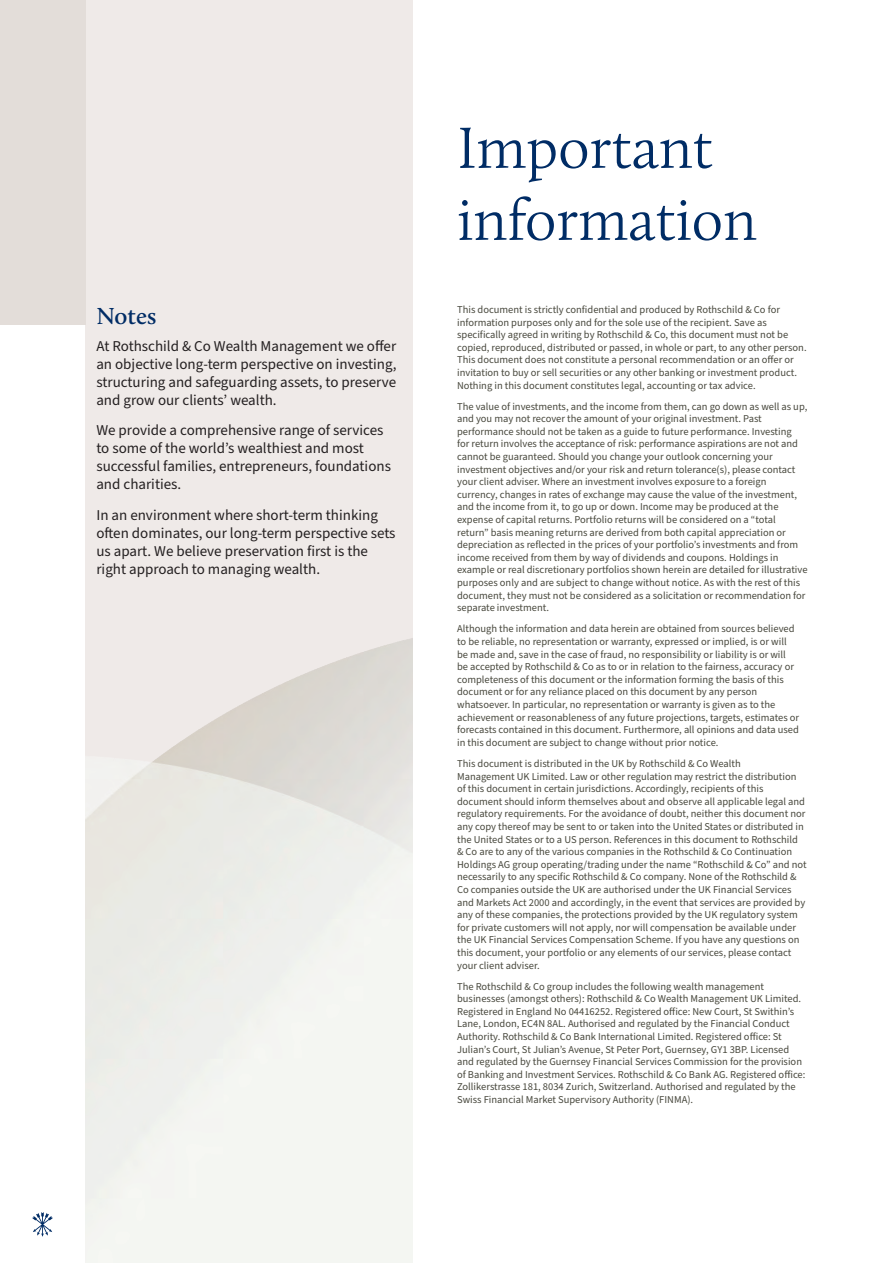
<style>
.page{position:relative;width:893px;height:1263px;background:#fff}
.page>*{position:absolute;margin:0;border:0;box-sizing:border-box;transform-origin:0 0}
.t1{font:300 60px/72px "Calluna";color:#002c65}
.t2{font:600 24px "Calluna";color:#002c65}
.t3{font:15px/18px "Source Sans Pro";color:#231f20}
.t4{font:10.5px/12.6px "Source Sans Pro";color:#48483d}
</style>
<div class="page">
<div style="left:85px;top:0;width:327px;height:1263px;background:#efeae8"></div>
<img style="left:85px;top:638px;width:327px;height:625px">
<div style="left:0;top:0;width:85px;height:324px;background:#e3ddd9"></div>
<svg style="left:32px;top:1212px;width:21px;height:25px"></svg>
<h2 class="t2" style="left:96px;top:301px;width:61px">Notes</h2>
<h3 class="t3" style="left:96px;top:337px;width:302px;text-align:justify">At Rothschild &amp; Co Wealth Management we offer an objective long-term perspective on investing, structuring and safeguarding assets, to preserve and grow our clients’ wealth.</h3>
<h3 class="t3" style="left:96px;top:422px;width:296px">We provide a comprehensive range of services to some of the world’s wealthiest and most successful families, entrepreneurs, foundations and charities.</h3>
<h3 class="t3" style="left:96px;top:507px;width:301px">In an environment where short-term thinking often dominates, our long-term perspective sets us apart. We believe preservation first is the right approach to managing wealth.</h3>
<h1 class="t1" style="left:457px;top:111px;width:301px">Important information</h1>
<p class="t4" style="left:457px;top:303px;width:351px">This document is strictly confidential and produced by Rothschild &amp; Co for information purposes only and for the sole use of the recipient. Save as specifically agreed in writing by Rothschild &amp; Co, this document must not be copied, reproduced, distributed or passed, in whole or part, to any other person.<br>This document does not constitute a personal recommendation or an offer or invitation to buy or sell securities or any other banking or investment product.<br>Nothing in this document constitutes legal, accounting or tax advice.</p>
<p class="t4" style="left:457px;top:400px;width:352px">The value of investments, and the income from them, can go down as well as up, and you may not recover the amount of your original investment. Past performance should not be taken as a guide to future performance. Investing<br>for return involves the acceptance of risk: performance aspirations are not and cannot be guaranteed. Should you change your outlook concerning your investment objectives and/or your risk and return tolerance(s), please contact your client adviser. Where an investment involves exposure to a foreign currency, changes in rates of exchange may cause the value of the investment, and the income from it, to go up or down. Income may be produced at the expense of capital returns. Portfolio returns will be considered on a “total return” basis meaning returns are derived from both capital appreciation or depreciation as reflected in the prices of your portfolio’s investments and from income received from them by way of dividends and coupons. Holdings in example or real discretionary portfolios shown herein are detailed for illustrative purposes only and are subject to change without notice. As with the rest of this document, they must not be considered as a solicitation or recommendation for separate investment.</p>
<p class="t4" style="left:457px;top:623px;width:344px">Although the information and data herein are obtained from sources believed to be reliable, no representation or warranty, expressed or implied, is or will be made and, save in the case of fraud, no responsibility or liability is or will be accepted by Rothschild &amp; Co as to or in relation to the fairness, accuracy or completeness of this document or the information forming the basis of this document or for any reliance placed on this document by any person whatsoever. In particular, no representation or warranty is given as to the achievement or reasonableness of any future projections, targets, estimates or forecasts contained in this document. Furthermore, all opinions and data used in this document are subject to change without prior notice.</p>
<p class="t4" style="left:457px;top:757px;width:351px">This document is distributed in the UK by Rothschild &amp; Co Wealth<br>Management UK Limited. Law or other regulation may restrict the distribution of this document in certain jurisdictions. Accordingly, recipients of this document should inform themselves about and observe all applicable legal and regulatory requirements. For the avoidance of doubt, neither this document nor any copy thereof may be sent to or taken into the United States or distributed in the United States or to a US person. References in this document to Rothschild &amp; Co are to any of the various companies in the Rothschild &amp; Co Continuation Holdings AG group operating/trading under the name “Rothschild &amp; Co” and not necessarily to any specific Rothschild &amp; Co company. None of the Rothschild &amp; Co companies outside the UK are authorised under the UK Financial Services and Markets Act 2000 and accordingly, in the event that services are provided by any of these companies, the protections provided by the UK regulatory system for private customers will not apply, nor will compensation be available under the UK Financial Services Compensation Scheme. If you have any questions on this document, your portfolio or any elements of our services, please contact your client adviser.</p>
<p class="t4" style="left:457px;top:980px;width:350px">The Rothschild &amp; Co group includes the following wealth management businesses (amongst others): Rothschild &amp; Co Wealth Management UK Limited.<br>Registered in England No 04416252. Registered office: New Court, St Swithin’s Lane, London, EC4N 8AL. Authorised and regulated by the Financial Conduct Authority. Rothschild &amp; Co Bank International Limited. Registered office: St Julian’s Court, St Julian’s Avenue, St Peter Port, Guernsey, GY1 3BP. Licensed and regulated by the Guernsey Financial Services Commission for the provision of Banking and Investment Services. Rothschild &amp; Co Bank AG. Registered office:<br>Zollikerstrasse 181, 8034 Zurich, Switzerland. Authorised and regulated by the Swiss Financial Market Supervisory Authority (FINMA).</p>
</div>
